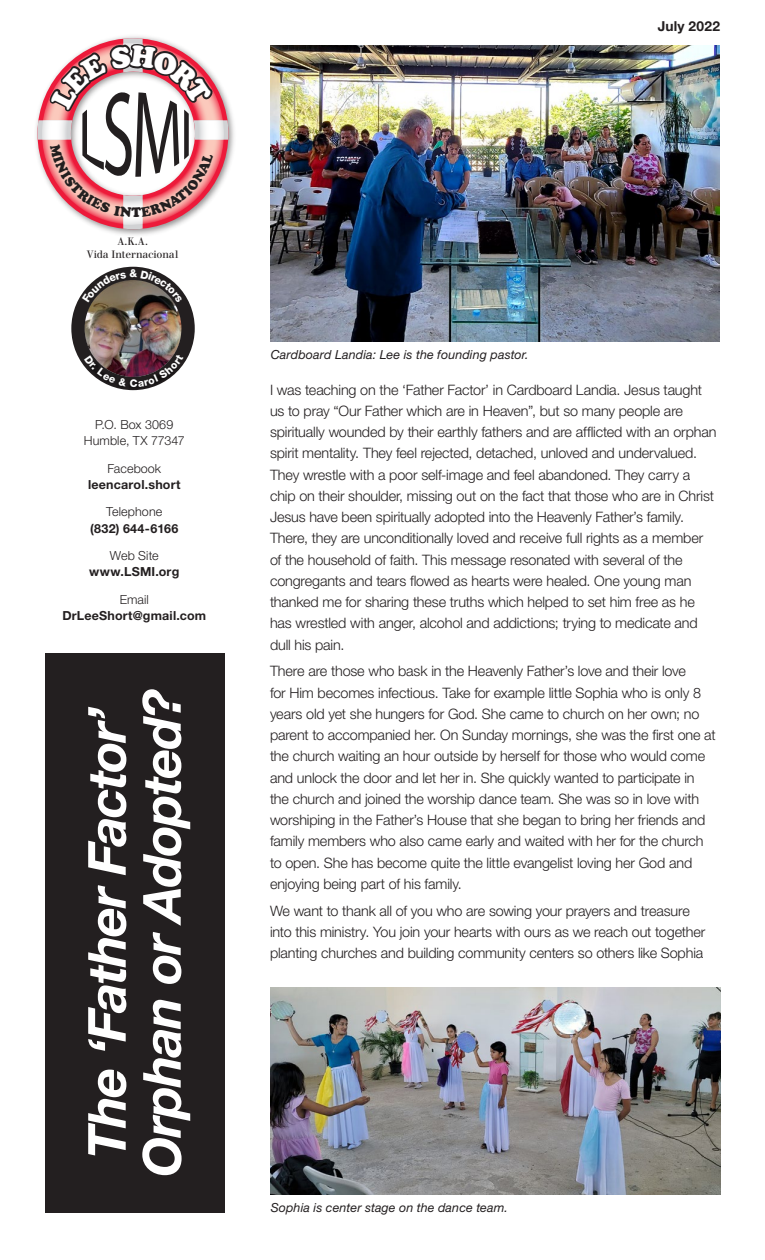
<style>
.page{position:relative;width:765px;height:1260px;background:#fff}
.page>*{position:absolute;margin:0;border:0;box-sizing:border-box;transform-origin:0 0}
.t1{font:italic 700 52.5px "Helvetica Neue LT Pro";letter-spacing:-.035em;color:#fff}
.Text{font:300 14.38px/21.2px "Helvetica Neue LT Pro";letter-spacing:-.01em;color:#231f20}
.t2{font:700 13.75px "Helvetica Neue LT Pro";letter-spacing:.015em;color:#231f20}
.t3{font:italic 12.5px "Helvetica Neue LT Pro";letter-spacing:.01em;color:#231f20}
.t4{font:700 12.5px/16.2px "Helvetica Neue LT Pro";letter-spacing:.015em;color:#231f20;text-align:center}
.t5{font:300 12.5px "Helvetica Neue LT Pro";letter-spacing:.005em;color:#231f20}
.t6{font:10.5px/12.6px "Walbaum";letter-spacing:-.005em;color:#231f20;text-align:center}
.s1{font-weight:300}
</style>
<div class="page">
<div style="left:45px;top:654px;width:180px;height:559px;background:#231f20"></div>
<img style="left:73px;top:268px;width:122px;height:123px">
<img style="left:36px;top:102px;width:198px;height:133px">
<img style="left:271px;top:988px;width:449px;height:207px">
<img style="left:271px;top:45px;width:448px;height:297px">
<svg style="left:84px;top:354px;width:100px;height:33px"></svg>
<svg style="left:38px;top:36px;width:190px;height:193px"></svg>
<svg style="left:82px;top:269px;width:100px;height:34px"></svg>
<p class="t2" style="left:658px;top:18px;width:64px">July 2022</p>
<p class="t6" style="left:87px;top:236px;width:93px">A.K.A.<br>Vida Internacional</p>
<p class="t5" style="left:95px;top:417px;width:79px">P.O. Box 3069</p>
<p class="t5" style="left:84px;top:433px;width:102px">Humble, TX 77347</p>
<p class="t4" style="left:88px;top:460px;width:94px"><span class="s1">Facebook </span>leencarol.short</p>
<p class="t5" style="left:106px;top:504px;width:57px">Telephone</p>
<p class="t4" style="left:90px;top:520px;width:89px">(832) 644-6166</p>
<p class="t5" style="left:110px;top:548px;width:50px">Web Site</p>
<p class="t4" style="left:89px;top:564px;width:92px">www.LSMI.org</p>
<p class="t5" style="left:120px;top:592px;width:31px">Email</p>
<p class="t4" style="left:62px;top:607px;width:145px">DrLeeShort@gmail.com</p>
<p class="t1" style="left:75px;top:1158px;width:453px;rotate:-90deg">The ‘Father Factor’</p>
<p class="t1" style="left:130px;top:1177px;width:490px;rotate:-90deg">Orphan or Adopted?</p>
<p class="t3" style="left:271px;top:347px;width:260px">Cardboard Landia: Lee is the founding pastor.</p>
<p class="Text" style="left:270px;top:378px;width:448px">I was teaching on the ‘Father Factor’ in Cardboard Landia. Jesus taught us to pray “Our Father which are in Heaven”, but so many people are spiritually wounded by their earthly fathers and are afflicted with an orphan spirit mentality. They feel rejected, detached, unloved and undervalued.<br>They wrestle with a poor self-image and feel abandoned. They carry a chip on their shoulder, missing out on the fact that those who are in Christ Jesus have been spiritually adopted into the Heavenly Father’s family.<br>There, they are unconditionally loved and receive full rights as a member of the household of faith. This message resonated with several of the congregants and tears flowed as hearts were healed. One young man thanked me for sharing these truths which helped to set him free as he has wrestled with anger, alcohol and addictions; trying to medicate and dull his pain.</p>
<p class="Text" style="left:270px;top:660px;width:447px">There are those who bask in the Heavenly Father’s love and their love<br>for Him becomes infectious. Take for example little Sophia who is only 8 years old yet she hungers for God. She came to church on her own; no parent to accompanied her. On Sunday mornings, she was the first one at the church waiting an hour outside by herself for those who would come and unlock the door and let her in. She quickly wanted to participate in the church and joined the worship dance team. She was so in love with worshiping in the Father’s House that she began to bring her friends and family members who also came early and waited with her for the church to open. She has become quite the little evangelist loving her God and enjoying being part of his family.</p>
<p class="Text" style="left:270px;top:900px;width:437px">We want to thank all of you who are sowing your prayers and treasure into this ministry. You join your hearts with ours as we reach out together planting churches and building community centers so others like Sophia</p>
<p class="t3" style="left:271px;top:1200px;width:239px">Sophia is center stage on the dance team.</p>
</div>
